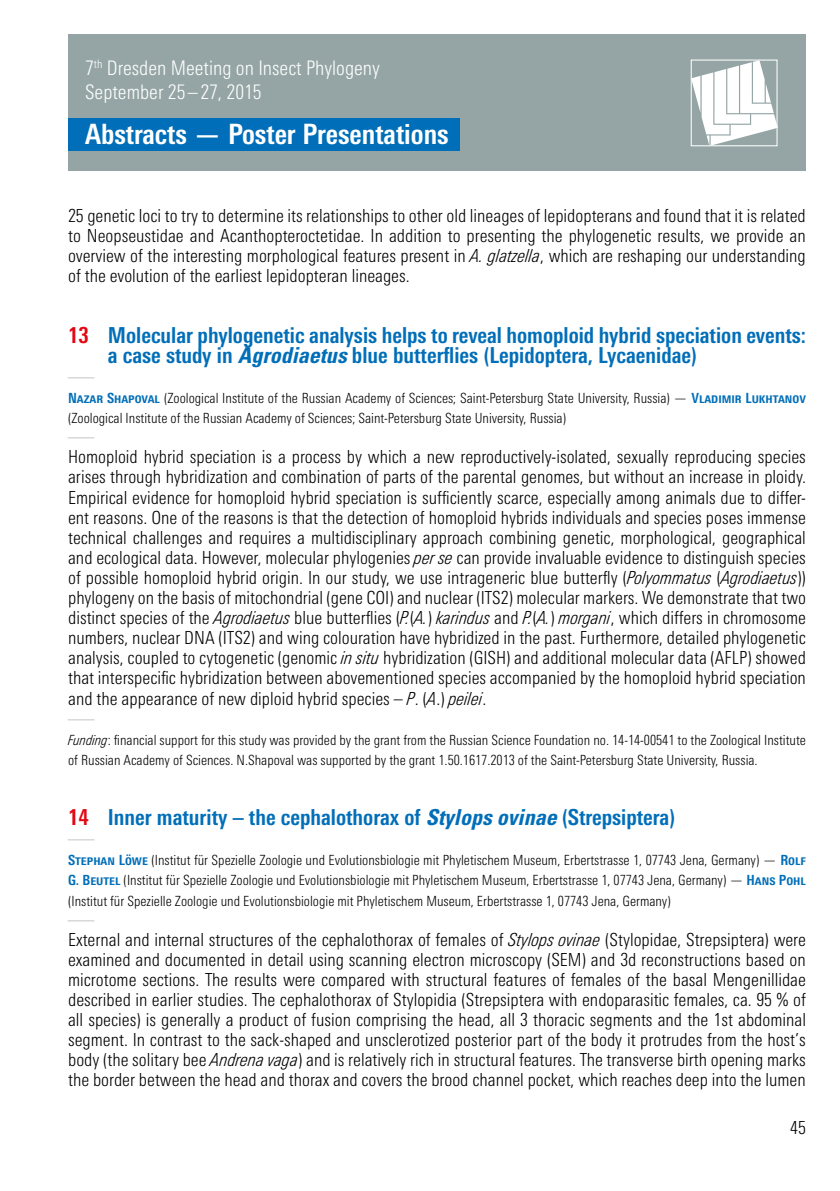
<style>
.page{position:relative;width:840px;height:1191px;background:#fff}
.page>*{position:absolute;margin:0;border:0;box-sizing:border-box;transform-origin:0 0}
.t1{font:700 condensed 28px "Univers Next Pro";color:#fff}
.t2{font:700 condensed 22px/20px "Univers Next Pro";color:#006eb8}
.t3{font:300 condensed 20px/24px "Univers Next Pro";color:#fff}
.t4{font:300 condensed 18px/20px "Univers Next Pro";color:#000}
.t5{font:300 condensed 18px "Univers Next Pro";color:#bcbcbc;scale:2 1}
.t6{font:300 condensed 14px/20px "Univers Next Pro";color:#000}
.s1{font-style:italic}
.s2{color:#e30613}
.s3{font-family:"Univers LT Std";font-style:italic}
.s4{font-weight:700;color:#006eb8}
.s5{color:#bcbcbc}
</style>
<div class="page">
<div style="left:68px;top:34px;width:737px;height:136px;background:#95a5a5"></div>
<div style="left:68px;top:118px;width:391px;height:32px;background:#006eb8"></div>
<img style="left:692px;top:62px;width:83px;height:82px">
<div style="left:690px;top:60px;width:87px;height:86px;border:1px solid #fff"></div>
<p class="t3" style="left:85px;top:56px;width:296px">7<sup>th</sup> Dresden Meeting on Insect Phylogeny<br>September 25–27, 2015</p>
<h1 class="t1" style="left:85px;top:117px;width:365px">Abstracts — Poster Presentations</h1>
<p class="t4" style="left:68px;top:206px;width:738px;text-align:justify">25 genetic loci to try to determine its relationships to other old lineages of lepidopterans and found that it is related to Neopseustidae and Acanthopteroctetidae. In addition to presenting the phylogenetic results, we provide an overview of the interesting morphological features present in <span class="s1">A. glatzella</span>, which are reshaping our understanding of the evolution of the earliest lepidopteran lineages.</p>
<p class="t2" style="left:108px;top:325px;width:699px;text-indent:-40px"><span class="s2">13</span> Molecular phylogenetic analysis helps to reveal homoploid hybrid speciation events: a case study in <span class="s3">Agrodiaetus</span> blue butterflies (Lepidoptera, Lycaenidae)</p>
<p class="t5" style="left:63px;top:366px;width:20px">—</p>
<p class="t6" style="left:68px;top:388px;width:739px"><span class="s4">Nazar Shapoval</span> (Zoological Institute of the Russian Academy of Sciences; Saint-Petersburg State University, Russia) — <span class="s4">Vladimir Lukhtanov </span>(Zoological Institute of the Russian Academy of Sciences; Saint-Petersburg State University, Russia)</p>
<p class="t5" style="left:63px;top:426px;width:20px">—</p>
<p class="t4" style="left:63px;top:447px;width:743px">Homoploid hybrid speciation is a process by which a new reproductively-isolated, sexually reproducing species arises through hybridization and combination of parts of the parental genomes, but without an increase in ploidy.<br>Empirical evidence for homoploid hybrid speciation is sufficiently scarce, especially among animals due to differ&shy;ent reasons. One of the reasons is that the detection of homoploid hybrids individuals and species poses immense technical challenges and requires a multidisciplinary approach combining genetic, morphological, geographical and ecological data. However, molecular phylogenies <span class="s1">per se</span> can provide invaluable evidence to distinguish species of possible homoploid hybrid origin. In our study, we use intrageneric blue butterfly (<span class="s1">Polyommatus</span> (<span class="s1">Agrodiaetus</span>)) phylogeny on the basis of mitochondrial (gene COI) and nuclear (ITS2) molecular markers. We demonstrate that two distinct species of the <span class="s1">Agrodiaetus</span> blue butterflies (<span class="s1">P.</span>(<span class="s1">A.</span>) <span class="s1">karindus</span> and <span class="s1">P.</span>(<span class="s1">A.</span>) <span class="s1">morgani</span>, which differs in chromosome numbers, nuclear DNA (ITS2) and wing colouration have hybridized in the past. Furthermore, detailed phylogenetic analysis, coupled to cytogenetic (genomic <span class="s1">in situ</span> hybridization (GISH) and additional molecular data (AFLP) showed that interspecific hybridization between abovementioned species accompanied by the homoploid hybrid speciation and the appearance of new diploid hybrid species – <span class="s1">P</span>. (<span class="s1">A</span>.) <span class="s1">peilei</span>.<br><span class="s5">—</span></p>
<p class="t6" style="left:68px;top:730px;width:739px"><span class="s1">Funding</span>: financial support for this study was provided by the grant from the Russian Science Foundation no. 14-14-00541 to the Zoological Institute of Russian Academy of Sciences. N.Shapoval was supported by the grant 1.50.1617.2013 of the Saint-Petersburg State University, Russia.</p>
<p class="t2" style="left:68px;top:807px;width:608px"><span class="s2">14</span> Inner maturity – the cephalothorax of <span class="s3">Stylops ovinae</span> (Strepsiptera)</p>
<p class="t5" style="left:63px;top:828px;width:20px">—</p>
<p class="t6" style="left:68px;top:850px;width:739px;text-align:justify"><span class="s4">Stephan Löwe</span> (Institut für Spezielle Zoologie und Evolutionsbiologie mit Phyletischem Museum, Erbertstrasse 1, 07743 Jena, Germany) — <span class="s4">Rolf G. Beutel</span> (Institut für Spezielle Zoologie und Evolutionsbiologie mit Phyletischem Museum, Erbertstrasse 1, 07743 Jena, Germany) — <span class="s4">Hans Pohl </span>(Institut für Spezielle Zoologie und Evolutionsbiologie mit Phyletischem Museum, Erbertstrasse 1, 07743 Jena, Germany)</p>
<p class="t4" style="left:63px;top:909px;width:743px"><span class="s5">—<br></span>External and internal structures of the cephalothorax of females of <span class="s1">Stylops ovinae</span> (Stylopidae, Strepsiptera) were examined and documented in detail using scanning electron microscopy (SEM) and 3d reconstructions based on microtome sections. The results were compared with structural features of females of the basal Mengenillidae described in earlier studies. The cephalothorax of Stylopidia (Strepsiptera with endoparasitic females, ca. 95 % of all species) is generally a product of fusion comprising the head, all 3 thoracic segments and the 1st abdominal segment. In contrast to the sack-shaped and unsclerotized posterior part of the body it protrudes from the host’s body (the solitary bee <span class="s1">Andrena vaga</span>) and is relatively rich in structural features. The transverse birth opening marks the border between the head and thorax and covers the brood channel pocket, which reaches deep into the lumen</p>
<p class="t4" style="left:789px;top:1117px;width:17px">45</p>
</div>
